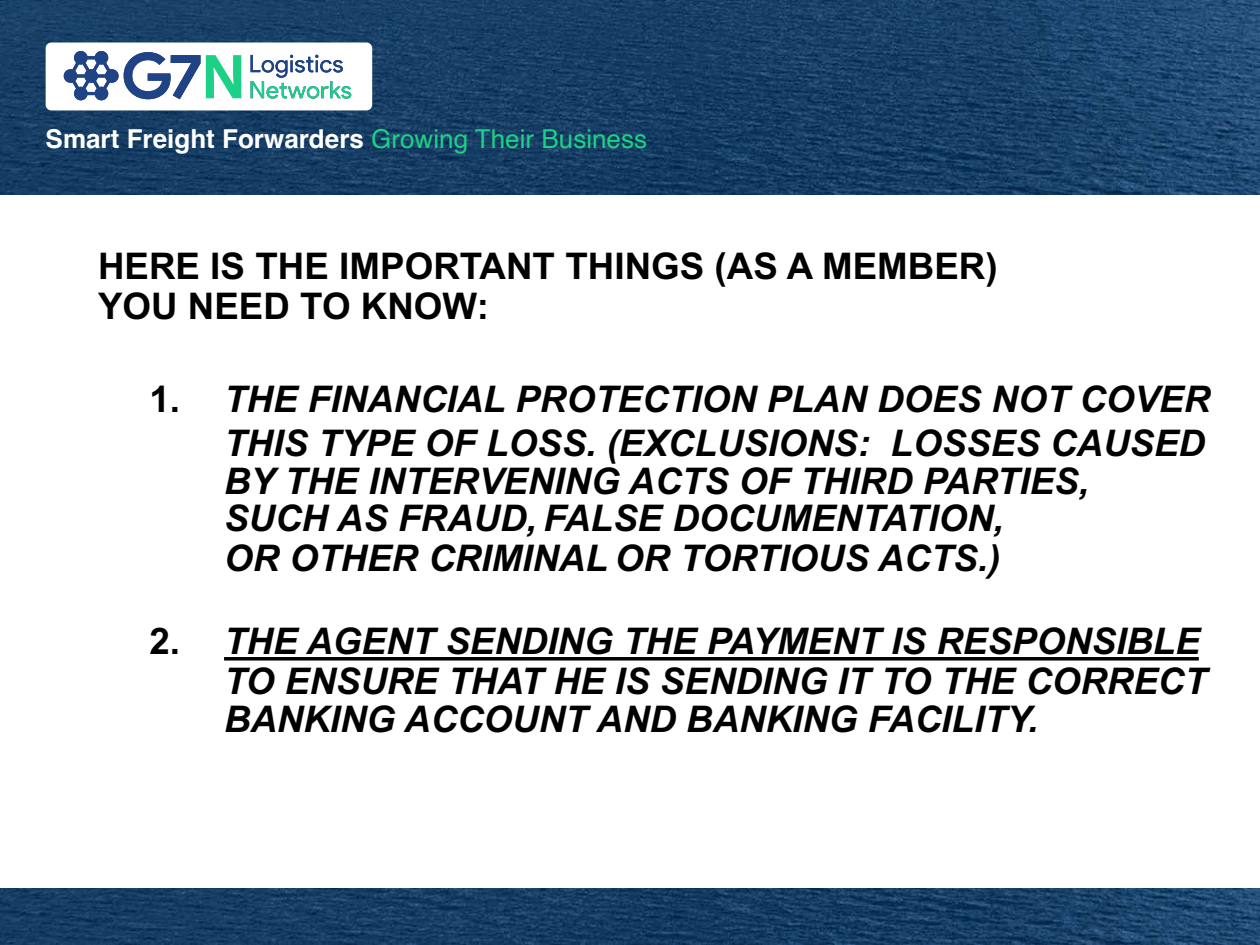
<style>
.page{position:relative;width:1260px;height:945px;background:#fff}
.page>*{position:absolute;margin:0;border:0;box-sizing:border-box;transform-origin:0 0}
.t1{font:italic 700 36.75px/39.6px "Arial";color:#000}
.t2{font:700 36.75px/40.2px "Arial";color:#000}
.t3{font:700 26.07px "Helvetica";color:#fff}
.s1{font-weight:400;color:#1cd187}
.s2{font-style:normal}
</style>
<div class="page">
<img style="left:0;top:0;width:1260px;height:195px">
<img style="left:0;top:888px;width:1260px;height:57px">
<div style="left:46px;top:43px;width:326px;height:67px;background:#fff;border-radius:6px"></div>
<svg style="left:251px;top:55px;width:100px;height:44px"></svg>
<svg style="left:64px;top:51px;width:177px;height:49px"></svg>
<svg style="left:224px;top:657px;width:975px;height:4px;background:#1f1f1f"></svg>
<p class="t3" style="left:46px;top:123px;width:603px">Smart Freight Forwarders <span class="s1">Growing Their Business</span></p>
<p class="t2" style="left:98px;top:246px;width:901px">HERE IS THE IMPORTANT THINGS (AS A MEMBER)<br>YOU NEED TO KNOW:</p>
<p class="t1" style="left:149px;top:378px;width:1062px;line-height:43.8px;text-align:right"><span class="s2">1.</span> THE FINANCIAL PROTECTION PLAN DOES NOT COVER<br>THIS TYPE OF LOSS. (EXCLUSIONS: LOSSES CAUSED</p>
<p class="t1" style="left:224px;top:464px;width:866px;line-height:36.6px">BY THE INTERVENING ACTS OF THIRD PARTIES,<br>SUCH AS FRAUD, FALSE DOCUMENTATION,</p>
<p class="t1" style="left:224px;top:540px;width:778px">OR OTHER CRIMINAL OR TORTIOUS ACTS.)</p>
<p class="t1" style="left:224px;top:622px;width:984px;text-indent:-75px"><span class="s2">2.</span> THE AGENT SENDING THE PAYMENT IS RESPONSIBLE<br>TO ENSURE THAT HE IS SENDING IT TO THE CORRECT<br>BANKING ACCOUNT AND BANKING FACILITY.</p>
</div>
